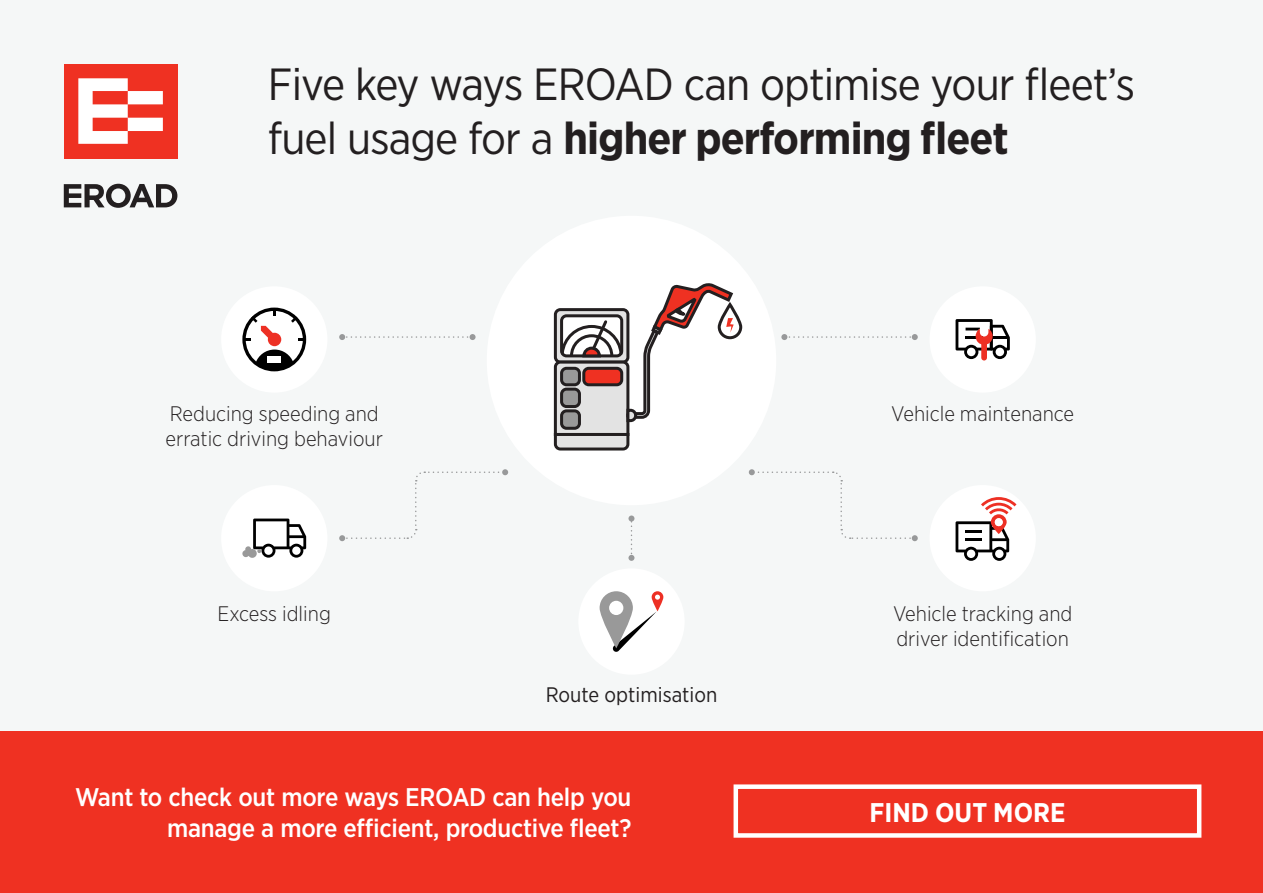
<style>
.page{position:relative;width:1263px;height:893px;background:#f5f7f7}
.page>*{position:absolute;margin:0;border:0;box-sizing:border-box;transform-origin:0 0}
.t1{font:45px/54px "Gotham Narrow";letter-spacing:-.02em;color:#231f20}
.t2{font:700 27px "Gotham Narrow";color:#fff}
.t3{font:500 25.5px/30.6px "Gotham Narrow";letter-spacing:-.01em;color:#fff;text-align:right}
.t4{font:300 21px/25.2px "Gotham Narrow";color:#231f20}
.t5{font:21px "Gotham Narrow";color:#231f20}
.s1{font-weight:700}
</style>
<div class="page">
<div style="left:64px;top:64px;width:113px;height:94px;background:#ef3122"></div>
<svg style="left:78px;top:78px;width:85px;height:66px"></svg>
<svg style="left:64px;top:184px;width:113px;height:24px"></svg>
<div style="left:0;top:731px;width:1263px;height:162px;background:#ef3122"></div>
<div style="left:733px;top:784px;width:468px;height:54px;border:4px solid #fff"></div>
<svg style="left:339px;top:334px;width:137px;height:6px"></svg>
<svg style="left:781px;top:334px;width:137px;height:6px"></svg>
<svg style="left:339px;top:469px;width:169px;height:72px"></svg>
<svg style="left:749px;top:469px;width:169px;height:72px"></svg>
<svg style="left:628px;top:515px;width:6px;height:46px"></svg>
<div style="left:221px;top:286px;width:106px;height:107px;background:#fff;border-radius:50%"></div>
<div style="left:929px;top:286px;width:107px;height:107px;background:#fff;border-radius:50%"></div>
<div style="left:929px;top:485px;width:107px;height:106px;background:#fff;border-radius:50%"></div>
<div style="left:221px;top:485px;width:106px;height:106px;background:#fff;border-radius:50%"></div>
<svg style="left:242px;top:519px;width:64px;height:39px"></svg>
<div style="left:487px;top:216px;width:289px;height:289px;background:#fff;border-radius:50%"></div>
<svg style="left:719px;top:305px;width:22px;height:33px"></svg>
<div style="left:718px;top:303px;width:24px;height:36px;border:3px solid #231f20;border-radius:11px"></div>
<svg style="left:553px;top:283px;width:182px;height:168px"></svg>
<div style="left:578px;top:568px;width:107px;height:107px;background:#fff;border-radius:50%"></div>
<svg style="left:612px;top:611px;width:45px;height:41px"></svg>
<svg style="left:652px;top:591px;width:11px;height:20px"></svg>
<svg style="left:655px;top:595px;width:5px;height:5px"></svg>
<svg style="left:600px;top:591px;width:33px;height:57px"></svg>
<div style="left:609px;top:601px;width:14px;height:14px;background:#fff;border-radius:50%"></div>
<svg style="left:955px;top:497px;width:61px;height:64px"></svg>
<div style="left:995px;top:518px;width:8px;height:8px;background:#fff;border-radius:50%"></div>
<svg style="left:955px;top:319px;width:55px;height:40px"></svg>
<svg style="left:242px;top:308px;width:64px;height:63px"></svg>
<div style="left:268px;top:356px;width:13px;height:7px;background:#fff"></div>
<p class="t1" style="left:268px;top:56px;width:869px">Five key ways EROAD can optimise your fleet’s fuel usage for a <span class="s1">higher performing fleet</span></p>
<p class="t4" style="left:166px;top:401px;width:219px">Reducing speeding and erratic driving behaviour</p>
<p class="t4" style="left:218px;top:600px;width:115px">Excess idling</p>
<p class="t5" style="left:546px;top:682px;width:173px">Route optimisation</p>
<p class="t3" style="left:75px;top:781px;width:558px">Want to check out more ways EROAD can help you manage a more efficient, productive fleet?</p>
<p class="t4" style="left:891px;top:401px;width:185px">Vehicle maintenance</p>
<p class="t4" style="left:893px;top:600px;width:181px">Vehicle tracking and driver identification</p>
<p class="t2" style="left:869px;top:795px;width:197px">FIND OUT MORE</p>
</div>
